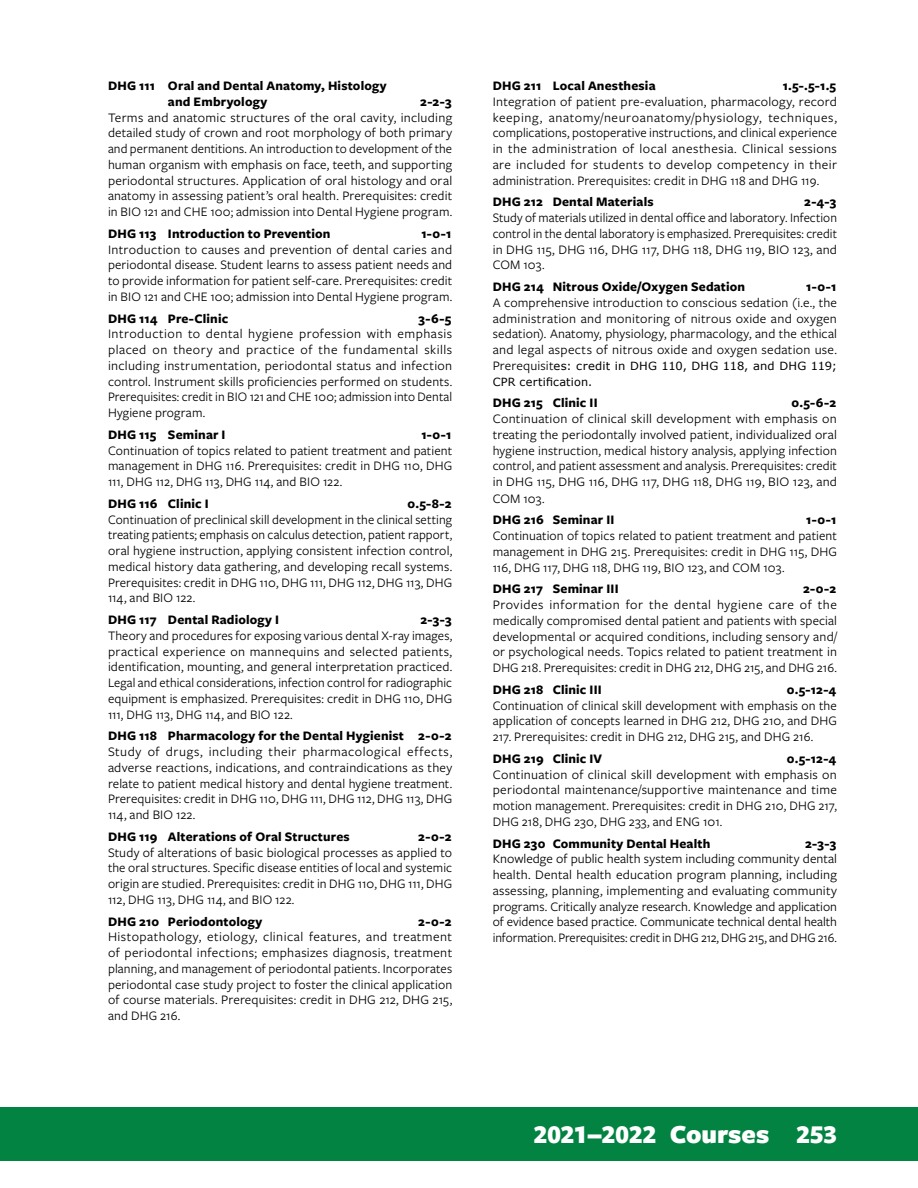
<style>
.page{position:relative;width:918px;height:1188px;background:#fff}
.page>*{position:absolute;margin:0;border:0;box-sizing:border-box;transform-origin:0 0}
.t1{font:900 27px "Freight Sans Pro";color:#fff}
.t2{font:13.5px/15.8px "Freight Sans Pro";letter-spacing:.01em;color:#000;text-align:justify}
.t3{font:700 13.5px/15.8px "Freight Sans Pro";letter-spacing:.015em;color:#000}
.t4{font:11.25px/15.8px "Verdana";letter-spacing:.015em;color:#000}
.s1{font-family:"Freight Sans Pro";font-size:13.5px}
</style>
<div class="page">
<div style="left:0;top:1107px;width:918px;height:54px;background:#028342"></div>
<p class="t3" style="left:168px;top:77px;width:220px;text-indent:-60px">DHG 111 Oral and Dental Anatomy, Histology and Embryology</p>
<p class="t3" style="left:420px;top:93px;width:33px">2-2-3</p>
<p class="t2" style="left:108px;top:109px;width:346px">Terms and anatomic structures of the oral cavity, including detailed study of crown and root morphology of both primary and permanent dentitions. An introduction to development of the human organism with emphasis on face, teeth, and supporting periodontal structures. Application of oral histology and oral anatomy in assessing patient’s oral health. Prerequisites: credit in BIO 121 and CHE 100; admission into Dental Hygiene program.</p>
<p class="t3" style="left:108px;top:225px;width:224px">DHG 113 Introduction to Prevention</p>
<p class="t3" style="left:421px;top:225px;width:32px">1-0-1</p>
<p class="t2" style="left:108px;top:241px;width:346px">Introduction to causes and prevention of dental caries and periodontal disease. Student learns to assess patient needs and to provide information for patient self-care. Prerequisites: credit in BIO 121 and CHE 100; admission into Dental Hygiene program.</p>
<p class="t3" style="left:108px;top:310px;width:122px">DHG 114 Pre-Clinic</p>
<p class="t3" style="left:418px;top:310px;width:35px">3-6-5</p>
<p class="t2" style="left:108px;top:326px;width:346px">Introduction to dental hygiene profession with emphasis placed on theory and practice of the fundamental skills including instrumentation, periodontal status and infection control. Instrument skills proficiencies performed on students.<br>Prerequisites: credit in BIO 121 and CHE 100; admission into Dental Hygiene program.</p>
<p class="t3" style="left:108px;top:426px;width:119px">DHG 115 Seminar I</p>
<p class="t3" style="left:421px;top:426px;width:32px">1-0-1</p>
<p class="t2" style="left:108px;top:442px;width:346px">Continuation of topics related to patient treatment and patient management in DHG 116. Prerequisites: credit in DHG 110, DHG 111, DHG 112, DHG 113, DHG 114, and BIO 122.</p>
<p class="t3" style="left:108px;top:495px;width:102px">DHG 116 Clinic I</p>
<p class="t3" style="left:407px;top:495px;width:46px">0.5-8-2</p>
<p class="t2" style="left:108px;top:511px;width:346px">Continuation of preclinical skill development in the clinical setting treating patients; emphasis on calculus detection, patient rapport, oral hygiene instruction, applying consistent infection control, medical history data gathering, and developing recall systems.<br>Prerequisites: credit in DHG 110, DHG 111, DHG 112, DHG 113, DHG 114, and BIO 122.</p>
<p class="t3" style="left:108px;top:611px;width:173px">DHG 117 Dental Radiology I</p>
<p class="t3" style="left:420px;top:611px;width:33px">2-3-3</p>
<p class="t2" style="left:108px;top:627px;width:346px">Theory and procedures for exposing various dental X-ray images, practical experience on mannequins and selected patients, identification, mounting, and general interpretation practiced.<br>Legal and ethical considerations, infection control for radiographic equipment is emphasized. Prerequisites: credit in DHG 110, DHG 111, DHG 113, DHG 114, and BIO 122.</p>
<p class="t3" style="left:108px;top:728px;width:345px">DHG 118 Pharmacology for the Dental Hygienist 2-0-2</p>
<p class="t2" style="left:108px;top:743px;width:346px">Study of drugs, including their pharmacological effects, adverse reactions, indications, and contraindications as they relate to patient medical history and dental hygiene treatment.<br>Prerequisites: credit in DHG 110, DHG 111, DHG 112, DHG 113, DHG 114, and BIO 122.</p>
<p class="t3" style="left:108px;top:828px;width:243px">DHG 119 Alterations of Oral Structures</p>
<p class="t3" style="left:418px;top:828px;width:35px">2-0-2</p>
<p class="t2" style="left:108px;top:844px;width:346px">Study of alterations of basic biological processes as applied to the oral structures. Specific disease entities of local and systemic origin are studied. Prerequisites: credit in DHG 110, DHG 111, DHG 112, DHG 113, DHG 114, and BIO 122.</p>
<p class="t3" style="left:108px;top:913px;width:156px">DHG 210 Periodontology</p>
<p class="t3" style="left:418px;top:913px;width:35px">2-0-2</p>
<p class="t2" style="left:108px;top:929px;width:346px">Histopathology, etiology, clinical features, and treatment of periodontal infections; emphasizes diagnosis, treatment planning, and management of periodontal patients. Incorporates periodontal case study project to foster the clinical application of course materials. Prerequisites: credit in DHG 212, DHG 215, and DHG 216.</p>
<p class="t3" style="left:493px;top:77px;width:164px">DHG 211 Local Anesthesia</p>
<p class="t3" style="left:783px;top:77px;width:55px">1.5-.5-1.5</p>
<p class="t2" style="left:493px;top:93px;width:346px">Integration of patient pre-evaluation, pharmacology, record keeping, anatomy/neuroanatomy/physiology, techniques, complications, postoperative instructions, and clinical experience in the administration of local anesthesia. Clinical sessions are included for students to develop competency in their administration. Prerequisites: credit in DHG 118 and DHG 119.</p>
<p class="t3" style="left:493px;top:194px;width:162px">DHG 212 Dental Materials</p>
<p class="t3" style="left:804px;top:194px;width:34px">2-4-3</p>
<p class="t2" style="left:493px;top:209px;width:346px">Study of materials utilized in dental office and laboratory. Infection control in the dental laboratory is emphasized. Prerequisites: credit in DHG 115, DHG 116, DHG 117, DHG 118, DHG 119, BIO 123, and COM 103.</p>
<p class="t3" style="left:493px;top:278px;width:254px">DHG 214 Nitrous Oxide/Oxygen Sedation</p>
<p class="t3" style="left:806px;top:278px;width:32px">1-0-1</p>
<p class="t2" style="left:493px;top:294px;width:346px">A comprehensive introduction to conscious sedation (i.e., the administration and monitoring of nitrous oxide and oxygen sedation). Anatomy, physiology, pharmacology, and the ethical and legal aspects of nitrous oxide and oxygen sedation use.</p>
<p class="t4" style="left:493px;top:358px;width:346px"><span class="s1">Prerequisit</span>es: credit in DHG 110, DHG 118, and DHG 119;<br>CPR certification.</p>
<p class="t3" style="left:493px;top:395px;width:106px">DHG 215 Clinic II</p>
<p class="t3" style="left:791px;top:395px;width:46px">0.5-6-2</p>
<p class="t2" style="left:493px;top:410px;width:346px">Continuation of clinical skill development with emphasis on treating the periodontally involved patient, individualized oral hygiene instruction, medical history analysis, applying infection control, and patient assessment and analysis. Prerequisites: credit in DHG 115, DHG 116, DHG 117, DHG 118, DHG 119, BIO 123, and COM 103.</p>
<p class="t3" style="left:493px;top:512px;width:123px">DHG 216 Seminar II</p>
<p class="t3" style="left:806px;top:512px;width:32px">1-0-1</p>
<p class="t2" style="left:493px;top:527px;width:346px">Continuation of topics related to patient treatment and patient management in DHG 215. Prerequisites: credit in DHG 115, DHG 116, DHG 117, DHG 118, DHG 119, BIO 123, and COM 103.</p>
<p class="t3" style="left:493px;top:581px;width:127px">DHG 217 Seminar III</p>
<p class="t3" style="left:803px;top:581px;width:35px">2-0-2</p>
<p class="t2" style="left:493px;top:596px;width:346px">Provides information for the dental hygiene care of the medically compromised dental patient and patients with special developmental or acquired conditions, including sensory and/ or psychological needs. Topics related to patient treatment in DHG 218. Prerequisites: credit in DHG 212, DHG 215, and DHG 216.</p>
<p class="t3" style="left:493px;top:681px;width:111px">DHG 218 Clinic III</p>
<p class="t3" style="left:787px;top:681px;width:51px">0.5-12-4</p>
<p class="t2" style="left:493px;top:697px;width:346px">Continuation of clinical skill development with emphasis on the application of concepts learned in DHG 212, DHG 210, and DHG 217. Prerequisites: credit in DHG 212, DHG 215, and DHG 216.</p>
<p class="t3" style="left:493px;top:750px;width:111px">DHG 219 Clinic IV</p>
<p class="t3" style="left:787px;top:750px;width:51px">0.5-12-4</p>
<p class="t2" style="left:493px;top:766px;width:346px">Continuation of clinical skill development with emphasis on periodontal maintenance/supportive maintenance and time motion management. Prerequisites: credit in DHG 210, DHG 217, DHG 218, DHG 230, DHG 233, and ENG 101.</p>
<p class="t3" style="left:493px;top:835px;width:219px">DHG 230 Community Dental Health</p>
<p class="t3" style="left:805px;top:835px;width:33px">2-3-3</p>
<p class="t2" style="left:493px;top:851px;width:346px">Knowledge of public health system including community dental health. Dental health education program planning, including assessing, planning, implementing and evaluating community programs. Critically analyze research. Knowledge and application of evidence based practice. Communicate technical dental health information. Prerequisites: credit in DHG 212, DHG 215, and DHG 216.</p>
<h1 class="t1" style="left:534px;top:1115px;width:305px">2021–2022 Courses 253</h1>
</div>
